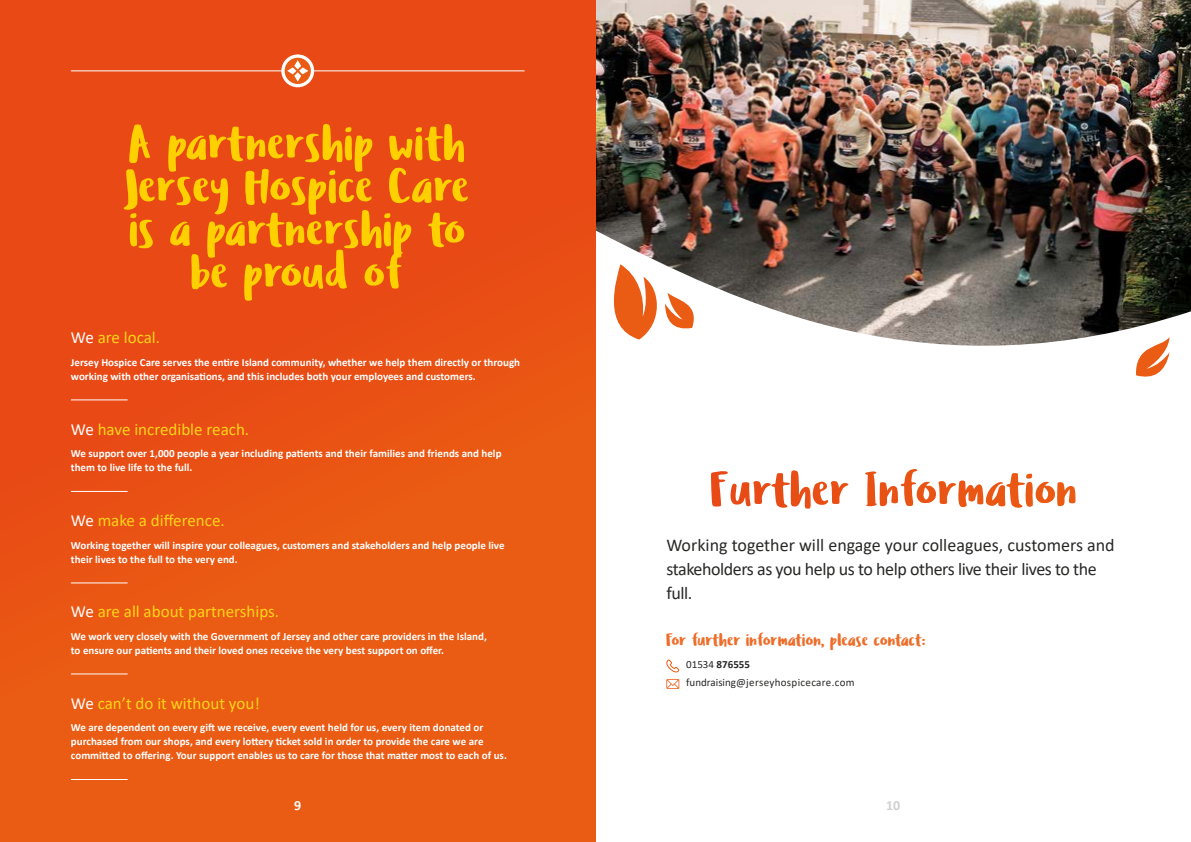
<style>
.page{position:relative;width:1191px;height:842px;background:#fff}
.page>*{position:absolute;margin:0;border:0;box-sizing:border-box;transform-origin:0 0}
.t1{font:50px/43px "Ludicrous";color:#ffd000;text-align:center}
.t2{font:18px/24px "Calibri";letter-spacing:-.025em;color:#282827}
.t3{font:18px "Ludicrous";color:#ed6d2a}
.t4{font:17px "Calibri";color:#ffd419}
.t5{font:700 14px "Calibri";color:#d0d0d0}
.t6{font:700 14px "Calibri";color:#fff}
.t7{font:700 11px/14px "Calibri";color:#fff}
.t8{font:11px/17.5px "Calibri";letter-spacing:.02em;color:#282827}
.s1{color:#fff}
.s2{font-weight:700}
</style>
<div class="page">
<img style="left:595px;top:0;width:596px;height:397px">
<div style="left:0;top:0;width:595px;height:842px;background:#e95014"></div>
<svg style="left:601px;top:264px;width:99px;height:76px"></svg>
<svg style="left:1135px;top:337px;width:34px;height:43px"></svg>
<hr style="left:71px;top:71px;width:453px;height:1px;background:#fff">
<svg style="left:281px;top:54px;width:33px;height:33px"></svg>
<svg style="left:287px;top:60px;width:21px;height:22px"></svg>
<svg style="left:711px;top:469px;width:314px;height:40px"></svg>
<hr style="left:71px;top:400px;width:57px;height:1px;background:#fff">
<hr style="left:71px;top:491px;width:57px;height:1px;background:#fff">
<hr style="left:71px;top:583px;width:57px;height:1px;background:#fff">
<hr style="left:71px;top:674px;width:57px;height:1px;background:#fff">
<hr style="left:71px;top:779px;width:57px;height:1px;background:#fff">
<svg style="left:666px;top:659px;width:13px;height:13px"></svg>
<svg style="left:666px;top:679px;width:13px;height:10px"></svg>
<h1 class="t1" style="left:125px;top:121px;width:346px">A partnership with<br>Jersey Hospice Care is a partnership to be proud of</h1>
<h3 class="t4" style="left:71px;top:326px;width:91px"><span class="s1">We</span> are local.</h3>
<p class="t7" style="left:71px;top:355px;width:451px">Jersey Hospice Care serves the entire Island community, whether we help them directly or through working with other organisations, and this includes both your employees and customers.</p>
<h3 class="t4" style="left:71px;top:417px;width:180px"><span class="s1">We</span> have incredible reach.</h3>
<p class="t7" style="left:71px;top:446px;width:432px">We support over 1,000 people a year including patients and their families and friends and help them to live life to the full.</p>
<h3 class="t4" style="left:71px;top:509px;width:155px"><span class="s1">We</span> make a difference.</h3>
<p class="t7" style="left:71px;top:538px;width:435px">Working together will inspire your colleagues, customers and stakeholders and help people live their lives to the full to the very end.</p>
<h3 class="t4" style="left:71px;top:600px;width:210px"><span class="s1">We</span> are all about partnerships.</h3>
<p class="t7" style="left:71px;top:629px;width:417px">We work very closely with the Government of Jersey and other care providers in the Island, to ensure our patients and their loved ones receive the very best support on offer.</p>
<h2 class="t2" style="left:666px;top:532px;width:450px">Working together will engage your colleagues, customers and stakeholders as you help us to help others live their lives to the full.</h2>
<h2 class="t3" style="left:666px;top:627px;width:261px">For further information, please contact:</h2>
<p class="t8" style="left:686px;top:655px;width:170px">01534 <span class="s2">876555 </span>fundraising@jerseyhospicecare.com</p>
<h3 class="t4" style="left:71px;top:691px;width:190px"><span class="s1">We</span> can’t do it without you!</h3>
<p class="t7" style="left:71px;top:721px;width:437px">We are dependent on every gift we receive, every event held for us, every item donated or purchased from our shops, and every lottery ticket sold in order to provide the care we are committed to offering. Your support enables us to care for those that matter most to each of us.</p>
<p class="t6" style="left:294px;top:796px;width:9px">9</p>
<p class="t5" style="left:886px;top:796px;width:16px">10</p>
</div>
